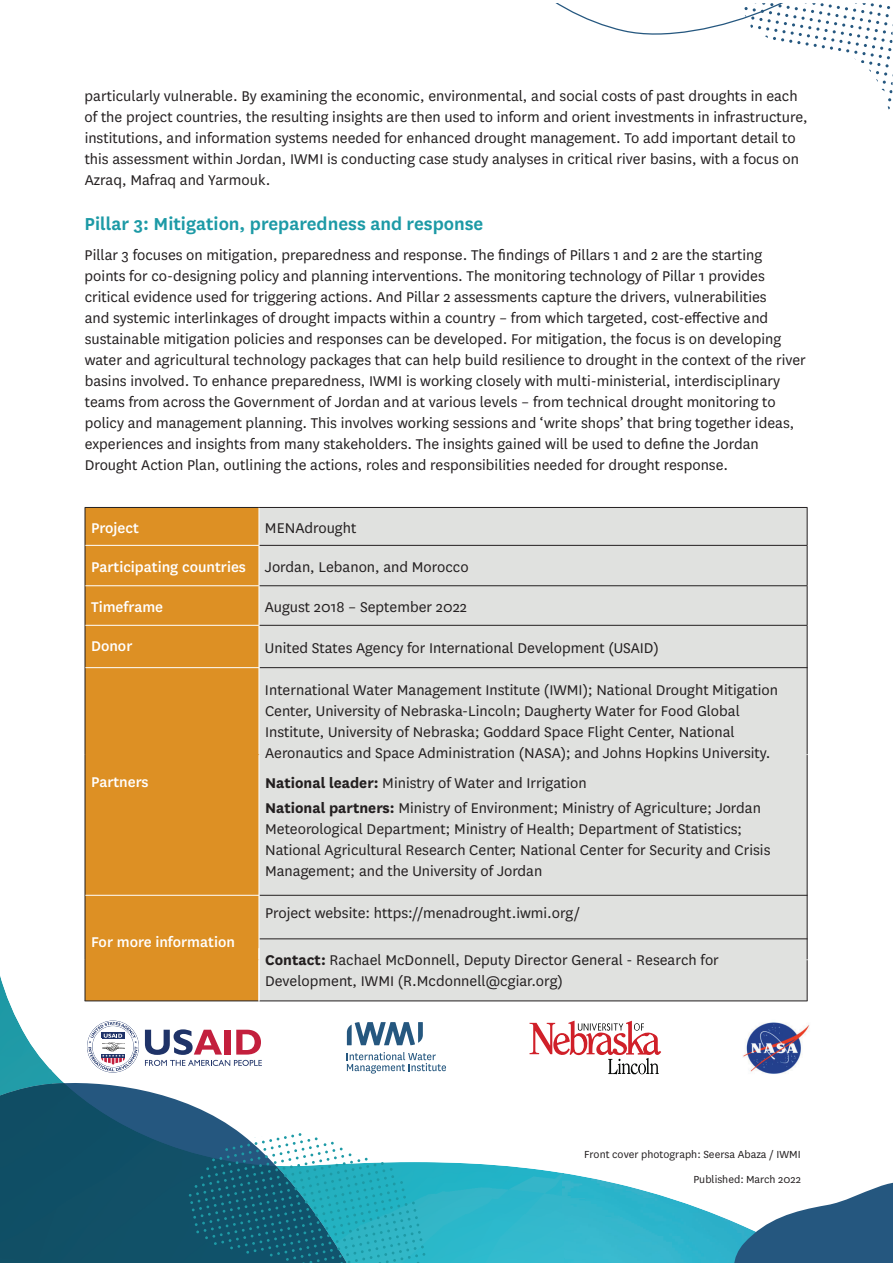
<style>
.page{position:relative;width:893px;height:1263px;background:#fff}
.page>*{position:absolute;margin:0;border:0;box-sizing:border-box;transform-origin:0 0}
.t1{font:600 20.25px "National";color:#1d9aa6}
.t2{font:16.5px/21px "National";color:#231f20}
.t3{font:500 16.5px "National";color:#fff}
.t4{font:12px "National";color:#231f20}
.s1{font-weight:500;color:#fff}
.s2{font-weight:700}
</style>
<div class="page">
<svg style="left:529px;top:1020px;width:132px;height:54px"></svg>
<svg style="left:555px;top:3px;width:338px;height:107px"></svg>
<div style="left:86px;top:508px;width:173px;height:492px;background:#dd9024"></div>
<div style="left:259px;top:508px;width:548px;height:492px;background:#e0e1df"></div>
<hr style="left:85px;top:507px;width:174px;height:1px;background:#231f20">
<hr style="left:85px;top:508px;width:1px;height:37px;background:#231f20">
<hr style="left:259px;top:507px;width:548px;height:1px;background:#231f20">
<hr style="left:807px;top:508px;width:1px;height:37px;background:#231f20">
<hr style="left:85px;top:545px;width:1px;height:41px;background:#231f20">
<hr style="left:259px;top:545px;width:548px;height:1px;background:#231f20">
<hr style="left:807px;top:546px;width:1px;height:39px;background:#231f20">
<hr style="left:85px;top:586px;width:1px;height:39px;background:#231f20">
<hr style="left:259px;top:585px;width:548px;height:1px;background:#231f20">
<hr style="left:807px;top:586px;width:1px;height:39px;background:#231f20">
<hr style="left:85px;top:625px;width:1px;height:130px;background:#231f20">
<hr style="left:259px;top:625px;width:548px;height:1px;background:#231f20">
<hr style="left:807px;top:626px;width:1px;height:128px;background:#231f20">
<hr style="left:85px;top:755px;width:1px;height:205px;background:#231f20">
<hr style="left:259px;top:667px;width:548px;height:1px;background:#231f20">
<hr style="left:807px;top:755px;width:1px;height:204px;background:#231f20">
<hr style="left:85px;top:960px;width:1px;height:41px;background:#231f20">
<hr style="left:259px;top:895px;width:548px;height:1px;background:#231f20">
<hr style="left:807px;top:960px;width:1px;height:41px;background:#231f20">
<hr style="left:259px;top:938px;width:548px;height:1px;background:#231f20">
<hr style="left:85px;top:1000px;width:174px;height:1px;background:#231f20">
<hr style="left:259px;top:1000px;width:548px;height:1px;background:#231f20">
<hr style="left:259px;top:508px;width:1px;height:37px;background:#fff">
<hr style="left:85px;top:545px;width:174px;height:1px;background:#fff">
<hr style="left:259px;top:546px;width:1px;height:39px;background:#fff">
<hr style="left:85px;top:585px;width:174px;height:1px;background:#fff">
<hr style="left:259px;top:586px;width:1px;height:39px;background:#fff">
<hr style="left:85px;top:625px;width:174px;height:1px;background:#fff">
<hr style="left:259px;top:626px;width:1px;height:128px;background:#fff">
<hr style="left:85px;top:667px;width:174px;height:1px;background:#fff">
<hr style="left:259px;top:755px;width:1px;height:204px;background:#fff">
<hr style="left:85px;top:895px;width:174px;height:1px;background:#fff">
<hr style="left:259px;top:960px;width:1px;height:54px;background:#fff">
<hr style="left:259px;top:948px;width:1px;height:52px;background:#fff">
<img style="left:0;top:976px;width:51px;height:107px">
<img style="left:51px;top:1070px;width:13px;height:13px">
<img style="left:427px;top:1162px;width:136px;height:52px">
<img style="left:563px;top:1173px;width:164px;height:90px">
<div style="left:427px;top:1214px;width:137px;height:49px;background:#32b9cc"></div>
<img style="left:0;top:1083px;width:236px;height:180px">
<svg style="left:185px;top:1130px;width:242px;height:133px"></svg>
<img style="left:743px;top:1022px;width:67px;height:52px">
<svg style="left:347px;top:1022px;width:76px;height:23px"></svg>
<svg style="left:347px;top:1052px;width:99px;height:21px"></svg>
<svg style="left:145px;top:1029px;width:117px;height:37px"></svg>
<svg style="left:88px;top:1022px;width:50px;height:49px"></svg>
<hr style="left:97px;top:1038px;width:4px;height:16px;background:#fff">
<hr style="left:125px;top:1038px;width:4px;height:16px;background:#fff">
<svg style="left:727px;top:1183px;width:165px;height:80px"></svg>
<p class="t2" style="left:85px;top:86px;width:725px">particularly vulnerable. By examining the economic, environmental, and social costs of past droughts in each of the project countries, the resulting insights are then used to inform and orient investments in infrastructure, institutions, and information systems needed for enhanced drought management. To add important detail to this assessment within Jordan, IWMI is conducting case study analyses in critical river basins, with a focus on Azraq, Mafraq and Yarmouk.</p>
<p class="t1" style="left:85px;top:216px;width:400px">Pillar 3: Mitigation, preparedness and response</p>
<p class="t2" style="left:85px;top:246px;width:723px">Pillar 3 focuses on mitigation, preparedness and response. The findings of Pillars 1 and 2 are the starting points for co-designing policy and planning interventions. The monitoring technology of Pillar 1 provides critical evidence used for triggering actions. And Pillar 2 assessments capture the drivers, vulnerabilities<br>and systemic interlinkages of drought impacts within a country – from which targeted, cost-effective and sustainable mitigation policies and responses can be developed. For mitigation, the focus is on developing water and agricultural technology packages that can help build resilience to drought in the context of the river basins involved. To enhance preparedness, IWMI is working closely with multi-ministerial, interdisciplinary teams from across the Government of Jordan and at various levels – from technical drought monitoring to policy and management planning. This involves working sessions and ‘write shops’ that bring together ideas, experiences and insights from many stakeholders. The insights gained will be used to define the Jordan Drought Action Plan, outlining the actions, roles and responsibilities needed for drought response.</p>
<p class="t3" style="left:91px;top:517px;width:49px">Project</p>
<p class="t2" style="left:265px;top:518px;width:93px">MENAdrought</p>
<p class="t2" style="left:91px;top:558px;width:379px"><span class="s1">Participating countries</span> Jordan, Lebanon, and Morocco</p>
<p class="t3" style="left:91px;top:596px;width:74px">Timeframe</p>
<p class="t2" style="left:265px;top:598px;width:204px">August 2018 – September 2022</p>
<p class="t3" style="left:91px;top:636px;width:43px">Donor</p>
<p class="t2" style="left:265px;top:638px;width:396px">United States Agency for International Development (USAID)</p>
<p class="t3" style="left:91px;top:771px;width:59px">Partners</p>
<p class="t3" style="left:91px;top:931px;width:145px">For more information</p>
<p class="t2" style="left:265px;top:681px;width:515px">International Water Management Institute (IWMI); National Drought Mitigation Center, University of Nebraska-Lincoln; Daugherty Water for Food Global Institute, University of Nebraska; Goddard Space Flight Center, National Aeronautics and Space Administration (NASA); and Johns Hopkins University.</p>
<p class="t2" style="left:265px;top:771px;width:497px;line-height:25.2px"><span class="s2">National leader:</span> Ministry of Water and Irrigation<br><span class="s2">National partners:</span> Ministry of Environment; Ministry of Agriculture; Jordan</p>
<p class="t2" style="left:265px;top:820px;width:507px">Meteorological Department; Ministry of Health; Department of Statistics;<br>National Agricultural Research Center; National Center for Security and Crisis<br>Management; and the University of Jordan</p>
<p class="t2" style="left:265px;top:904px;width:317px">Project website: https://menadrought.iwmi.org/</p>
<p class="t2" style="left:265px;top:951px;width:455px"><span class="s2">Contact:</span> Rachael McDonnell, Deputy Director General - Research for<br>Development, IWMI (R.Mcdonnell@cgiar.org)</p>
<p class="t4" style="left:584px;top:1150px;width:218px">Front cover photograph: Seersa Abaza / IWMI</p>
<p class="t4" style="left:693px;top:1174px;width:109px">Published: March 2022</p>
</div>
